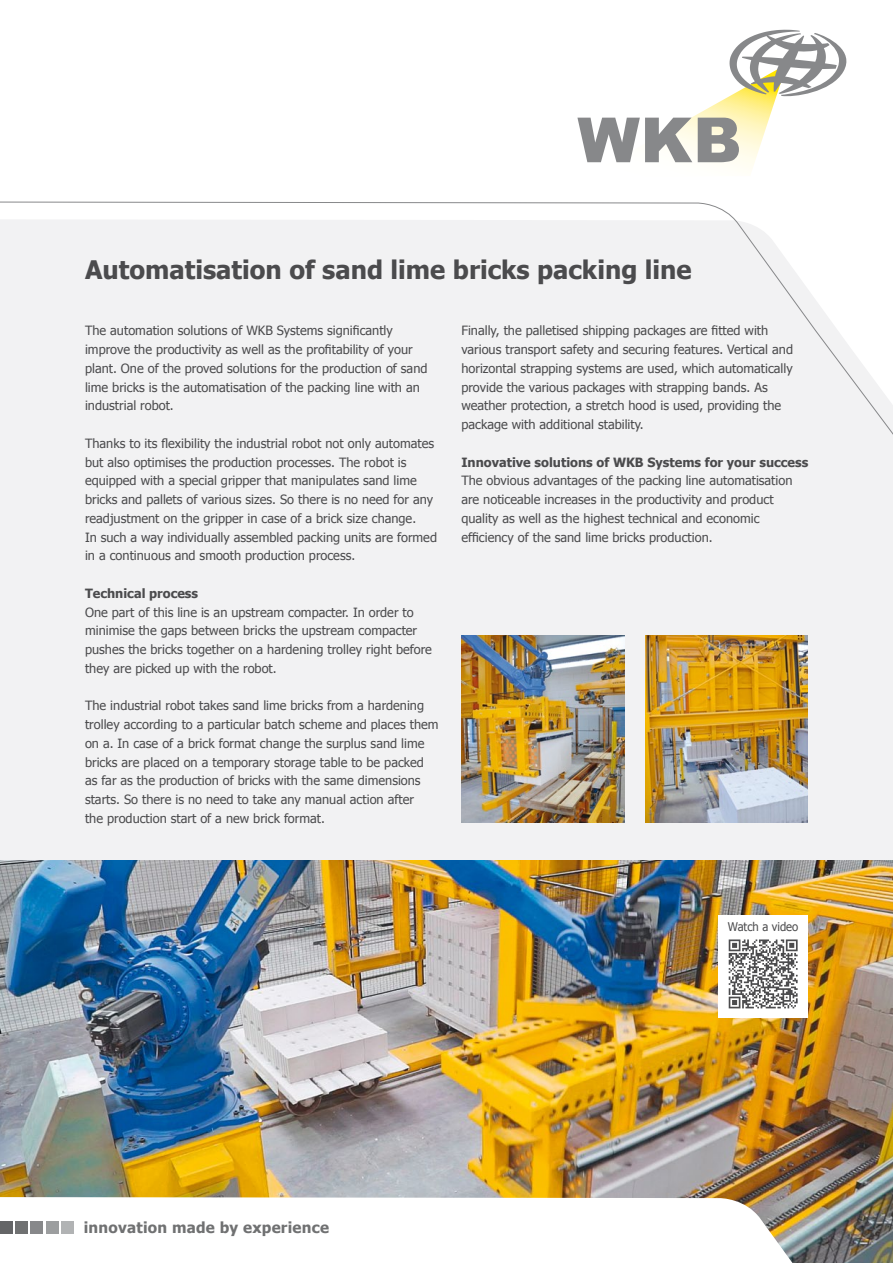
<style>
.page{position:relative;width:893px;height:1263px;background:#fff}
.page>*{position:absolute;margin:0;border:0;box-sizing:border-box;transform-origin:0 0}
.t1{font:700 25.5px "Tahoma";color:#4b4b4d}
.t2{font:700 15.15px "Tahoma";letter-spacing:.015em;color:#707172}
.t3{font:12.75px/18.8px "Tahoma";color:#4b4b4d}
.t4{font:700 12.75px "Tahoma";color:#4b4b4d}
.t5{font:12px "Tahoma";color:#4b4b4d;scale:.94 1}
</style>
<div class="page">
<div style="left:0;top:537px;width:893px;height:323px;background:#f2f2f3"></div>
<img style="left:0;top:860px;width:893px;height:403px">
<svg style="left:577px;top:30px;width:269px;height:139px"></svg>
<svg style="left:0;top:201px;width:893px;height:336px"></svg>
<svg style="left:0;top:1197px;width:802px;height:66px"></svg>
<div style="left:0;top:1221px;width:12px;height:12px;background:#646567"></div>
<div style="left:15px;top:1221px;width:13px;height:12px;background:#707172"></div>
<div style="left:31px;top:1221px;width:12px;height:12px;background:#87888a"></div>
<div style="left:46px;top:1221px;width:13px;height:12px;background:#9c9e9f"></div>
<div style="left:62px;top:1221px;width:12px;height:12px;background:#b1b3b4"></div>
<img style="left:461px;top:635px;width:163px;height:188px">
<img style="left:645px;top:635px;width:163px;height:188px">
<div style="left:718px;top:915px;width:90px;height:103px;background:#fff"></div>
<svg style="left:728px;top:939px;width:67px;height:70px"></svg>
<svg style="left:729px;top:939px;width:69px;height:69px"></svg>
<h1 class="t1" style="left:85px;top:252px;width:608px">Automatisation of sand lime bricks packing line</h1>
<p class="t3" style="left:85px;top:321px;width:344px">The automation solutions of WKB Systems significantly improve the productivity as well as the profitability of your plant. One of the proved solutions for the production of sand lime bricks is the automatisation of the packing line with an industrial robot.</p>
<p class="t3" style="left:85px;top:433px;width:353px">Thanks to its flexibility the industrial robot not only automates but also optimises the production processes. The robot is equipped with a special gripper that manipulates sand lime bricks and pallets of various sizes. So there is no need for any readjustment on the gripper in case of a brick size change.<br>In such a way individually assembled packing units are formed in a continuous and smooth production process.</p>
<p class="t4" style="left:85px;top:584px;width:115px">Technical process</p>
<p class="t3" style="left:85px;top:602px;width:348px">One part of this line is an upstream compacter. In order to minimise the gaps between bricks the upstream compacter pushes the bricks together on a hardening trolley right before they are picked up with the robot.</p>
<p class="t3" style="left:85px;top:696px;width:355px">The industrial robot takes sand lime bricks from a hardening trolley according to a particular batch scheme and places them on a. In case of a brick format change the surplus sand lime bricks are placed on a temporary storage table to be packed as far as the production of bricks with the same dimensions starts. So there is no need to take any manual action after<br>the production start of a new brick format.</p>
<p class="t3" style="left:461px;top:321px;width:333px">Finally, the palletised shipping packages are fitted with various transport safety and securing features. Vertical and horizontal strapping systems are used, which automatically provide the various packages with strapping bands. As weather protection, a stretch hood is used, providing the package with additional stability.</p>
<p class="t4" style="left:461px;top:453px;width:348px">Innovative solutions of WKB Systems for your success</p>
<p class="t3" style="left:461px;top:471px;width:333px">The obvious advantages of the packing line automatisation are noticeable increases in the productivity and product quality as well as the highest technical and economic efficiency of the sand lime bricks production.</p>
<p class="t5" style="left:728px;top:918px;width:76px">Watch a video</p>
<p class="t2" style="left:84px;top:1217px;width:247px">innovation made by experience</p>
</div>
